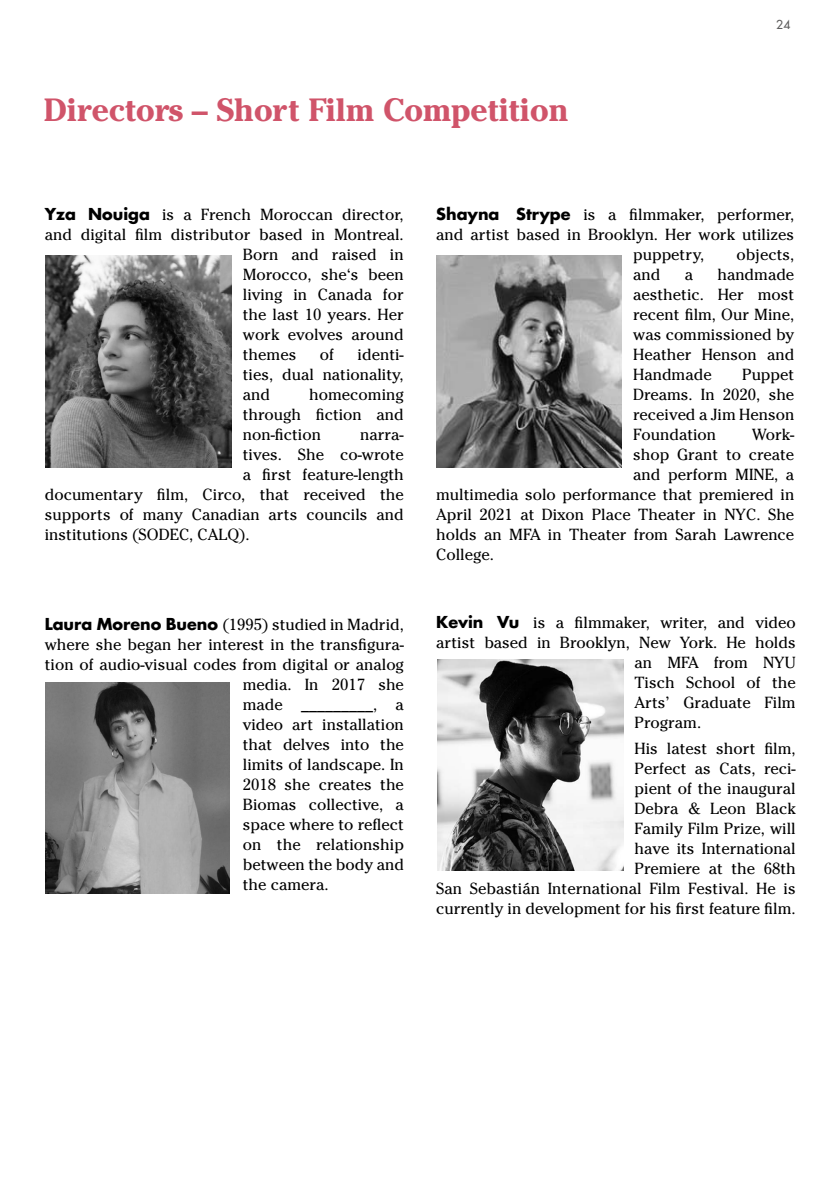
<style>
.page{position:relative;width:840px;height:1191px;background:#fff}
.page>*{position:absolute;margin:0;border:0;box-sizing:border-box;transform-origin:0 0}
.t1{font:700 32px "Cheltenham Std";color:#d0546a}
.t2{font:16px/20px "Cheltenham Std";color:#000;text-align:justify}
.t3{font:12px "Futura LT";color:#5f5e5e}
.s1{font-family:"Futura LT";font-weight:700}
</style>
<div class="page">
<img style="left:46px;top:682px;width:183px;height:211px">
<img style="left:437px;top:659px;width:186px;height:212px">
<img style="left:46px;top:256px;width:185px;height:211px">
<img style="left:436px;top:256px;width:185px;height:211px">
<h1 class="t1" style="left:44px;top:91px;width:526px">Directors – Short Film Competition</h1>
<p class="t3" style="left:775px;top:17px;width:16px">24</p>
<p class="t2" style="left:45px;top:204px;width:360px"><span class="s1">Yza Nouiga</span> is a French Moroccan director,</p>
<p class="t2" style="left:45px;top:224px;width:360px">and digital film distributor based in Montreal.</p>
<p class="t2" style="left:243px;top:244px;width:162px">Born and raised in</p>
<p class="t2" style="left:243px;top:264px;width:162px">Morocco, she‘s been</p>
<p class="t2" style="left:243px;top:284px;width:162px">living in Canada for</p>
<p class="t2" style="left:243px;top:304px;width:162px">the last 10 years. Her</p>
<p class="t2" style="left:243px;top:324px;width:162px">work evolves around</p>
<p class="t2" style="left:243px;top:344px;width:55px">themes</p>
<p class="t2" style="left:320px;top:344px;width:16px">of</p>
<p class="t2" style="left:243px;top:344px;width:162px;text-indent:115px">identi&shy;ties, dual nationality, and</p>
<p class="t2" style="left:243px;top:384px;width:162px;text-indent:66px">homecoming through fiction and non-fiction</p>
<p class="t2" style="left:360px;top:424px;width:45px">narra-</p>
<p class="t2" style="left:243px;top:444px;width:162px">tives. She co-wrote</p>
<p class="t2" style="left:243px;top:464px;width:162px">a first feature-length</p>
<p class="t2" style="left:45px;top:484px;width:360px">documentary film, Circo, that received the</p>
<p class="t2" style="left:45px;top:504px;width:360px">supports of many Canadian arts councils and</p>
<p class="t2" style="left:45px;top:524px;width:206px">institutions (SODEC, CALQ).</p>
<p class="t2" style="left:45px;top:614px;width:360px"><span class="s1">Laura Moreno Bueno</span> (1995) studied in Madrid,</p>
<p class="t2" style="left:45px;top:634px;width:360px">where she began her interest in the transfigura-</p>
<p class="t2" style="left:45px;top:654px;width:360px">tion of audio-visual codes from digital or analog</p>
<p class="t2" style="left:243px;top:674px;width:162px">media. In 2017 she</p>
<p class="t2" style="left:243px;top:694px;width:162px">made _________, a</p>
<p class="t2" style="left:243px;top:714px;width:162px">video art installation</p>
<p class="t2" style="left:243px;top:734px;width:162px">that delves into the</p>
<p class="t2" style="left:243px;top:754px;width:162px">limits of landscape. In</p>
<p class="t2" style="left:243px;top:774px;width:162px">2018 she creates the</p>
<p class="t2" style="left:243px;top:794px;width:162px">Biomas collective, a</p>
<p class="t2" style="left:243px;top:814px;width:162px">space where to reflect</p>
<p class="t2" style="left:243px;top:834px;width:162px">on the relationship</p>
<p class="t2" style="left:243px;top:854px;width:162px">between the body and</p>
<p class="t2" style="left:243px;top:874px;width:87px">the camera.</p>
<p class="t2" style="left:436px;top:204px;width:359px"><span class="s1">Shayna Strype</span> is a filmmaker, performer,</p>
<p class="t2" style="left:436px;top:224px;width:359px">and artist based in Brooklyn. Her work utilizes</p>
<p class="t2" style="left:632px;top:244px;width:72px">puppetry,</p>
<p class="t2" style="left:736px;top:244px;width:59px">objects,</p>
<p class="t2" style="left:632px;top:264px;width:29px">and</p>
<p class="t2" style="left:684px;top:264px;width:10px">a</p>
<p class="t2" style="left:632px;top:264px;width:162px;text-indent:84px">handmade aesthetic. Her most recent film, Our Mine, was commissioned by Heather Henson and Handmade</p>
<p class="t2" style="left:632px;top:364px;width:162px;text-indent:109px">Puppet Dreams. In 2020, she received a Jim Henson Foundation</p>
<p class="t2" style="left:751px;top:424px;width:43px">Work-</p>
<p class="t2" style="left:632px;top:444px;width:162px">shop Grant to create</p>
<p class="t2" style="left:632px;top:464px;width:162px">and perform MINE, a</p>
<p class="t2" style="left:436px;top:484px;width:359px">multimedia solo performance that premiered in</p>
<p class="t2" style="left:436px;top:504px;width:359px">April 2021 at Dixon Place Theater in NYC. She</p>
<p class="t2" style="left:436px;top:524px;width:359px">holds an MFA in Theater from Sarah Lawrence</p>
<p class="t2" style="left:436px;top:544px;width:59px">College.</p>
<p class="t2" style="left:436px;top:613px;width:361px"><span class="s1">Kevin Vu</span> is a filmmaker, writer, and video</p>
<p class="t2" style="left:436px;top:633px;width:361px">artist based in Brooklyn, New York. He holds</p>
<p class="t2" style="left:634px;top:653px;width:162px">an MFA from NYU</p>
<p class="t2" style="left:634px;top:673px;width:162px">Tisch School of the</p>
<p class="t2" style="left:634px;top:693px;width:162px">Arts’ Graduate Film</p>
<p class="t2" style="left:634px;top:713px;width:68px">Program.</p>
<p class="t2" style="left:436px;top:738px;width:361px;text-align:right">His latest short film,<br>Perfect as Cats, reci-<br>pient of the inaugural<br>Debra &amp; Leon Black<br>Family Film Prize, will<br>have its International<br>Premiere at the 68th<br>San Sebastián International Film Festival. He is currently in development for his first feature film.</p>
</div>
